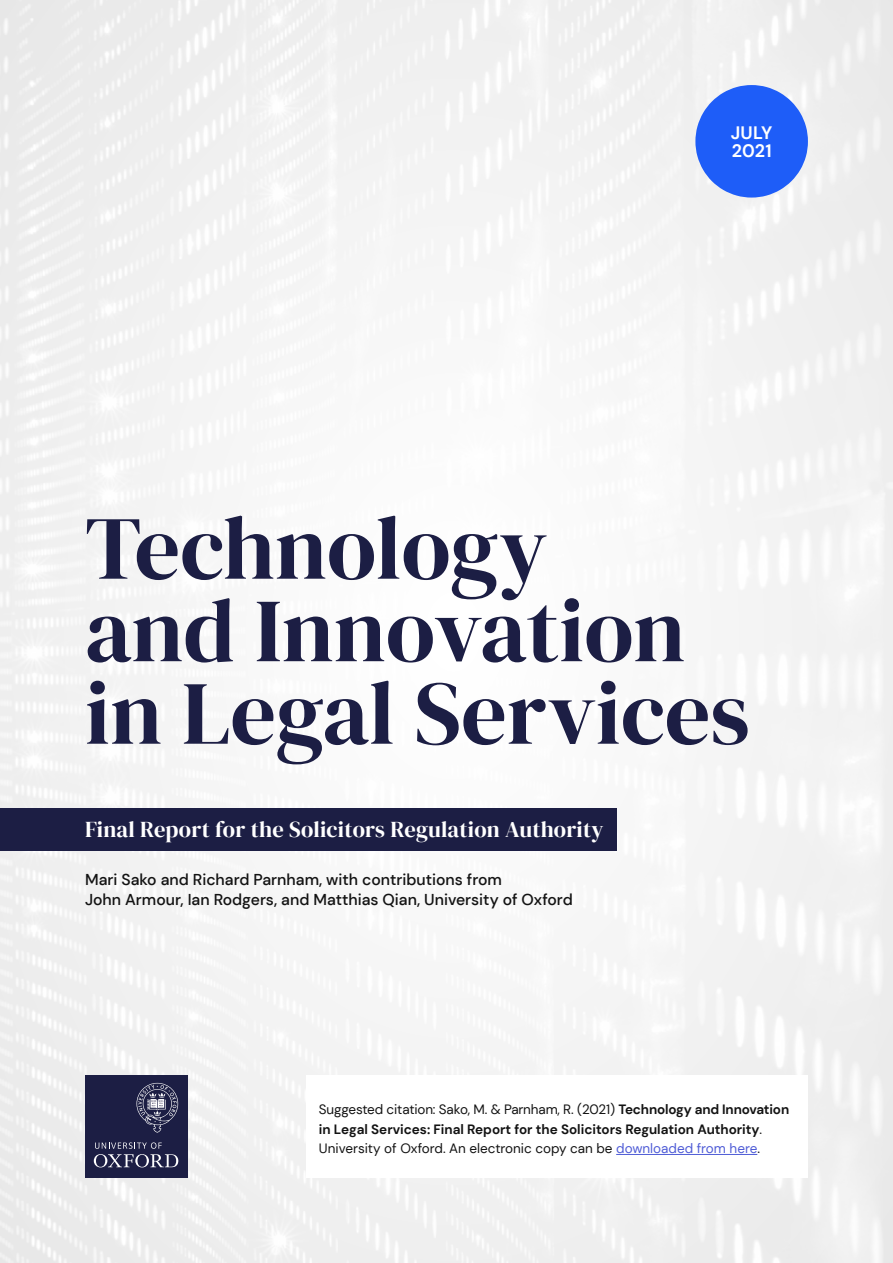
<style>
.page{position:relative;width:893px;height:1263px;background:#fff}
.page>*{position:absolute;margin:0;border:0;box-sizing:border-box;transform-origin:0 0}
.t1{font:90px/82.5px "DM Serif Display";color:#1c1e44}
.t2{font:22.5px "DM Serif Display";letter-spacing:.01em;color:#fff}
.t3{font:700 18px/18px "DM Sans";letter-spacing:.005em;color:#fff}
.t4{font:500 15.75px/19.5px "DM Sans";color:#131313}
.DM_Sans_Body_10_5{font:700 13.5px/19.5px "DM Sans";color:#131313}
.s1{font-weight:400}
.s2{font-weight:400;color:#4f5cd6}
</style>
<div class="page">
<img style="left:0;top:0;width:893px;height:1263px">
<div style="left:0;top:808px;width:617px;height:42px;background:#1c1e44"></div>
<div style="left:85px;top:1076px;width:102px;height:102px;background:#1c1e44"></div>
<svg style="left:94px;top:1142px;width:84px;height:25px"></svg>
<svg style="left:136px;top:1083px;width:42px;height:50px"></svg>
<svg style="left:695px;top:85px;width:113px;height:113px"></svg>
<div style="left:306px;top:1076px;width:502px;height:102px;background:#fff"></div>
<hr style="left:616px;top:1154px;width:141px;height:1px;background:#4f5cd6">
<p class="t3" style="left:731px;top:124px;width:43px">JULY<br>2021</p>
<p class="t1" style="left:85px;top:508px;width:666px">Technology<br>and Innovation in Legal Services</p>
<p class="t2" style="left:85px;top:816px;width:520px">Final Report for the Solicitors Regulation Authority</p>
<p class="t4" style="left:85px;top:870px;width:489px">Mari Sako and Richard Parnham, with contributions from<br>John Armour, Ian Rodgers, and Matthias Qian, University of Oxford</p>
<p class="DM_Sans_Body_10_5" style="left:319px;top:1099px;width:472px"><span class="s1">Suggested citation: Sako, M. &amp; Parnham, R. (2021)</span> Technology and Innovation in Legal Services: Final Report for the Solicitors Regulation Authority<span class="s1">.<br>University of Oxford. An electronic copy can be</span> <span class="s2">downloaded from here</span><span class="s1">.</span></p>
</div>
